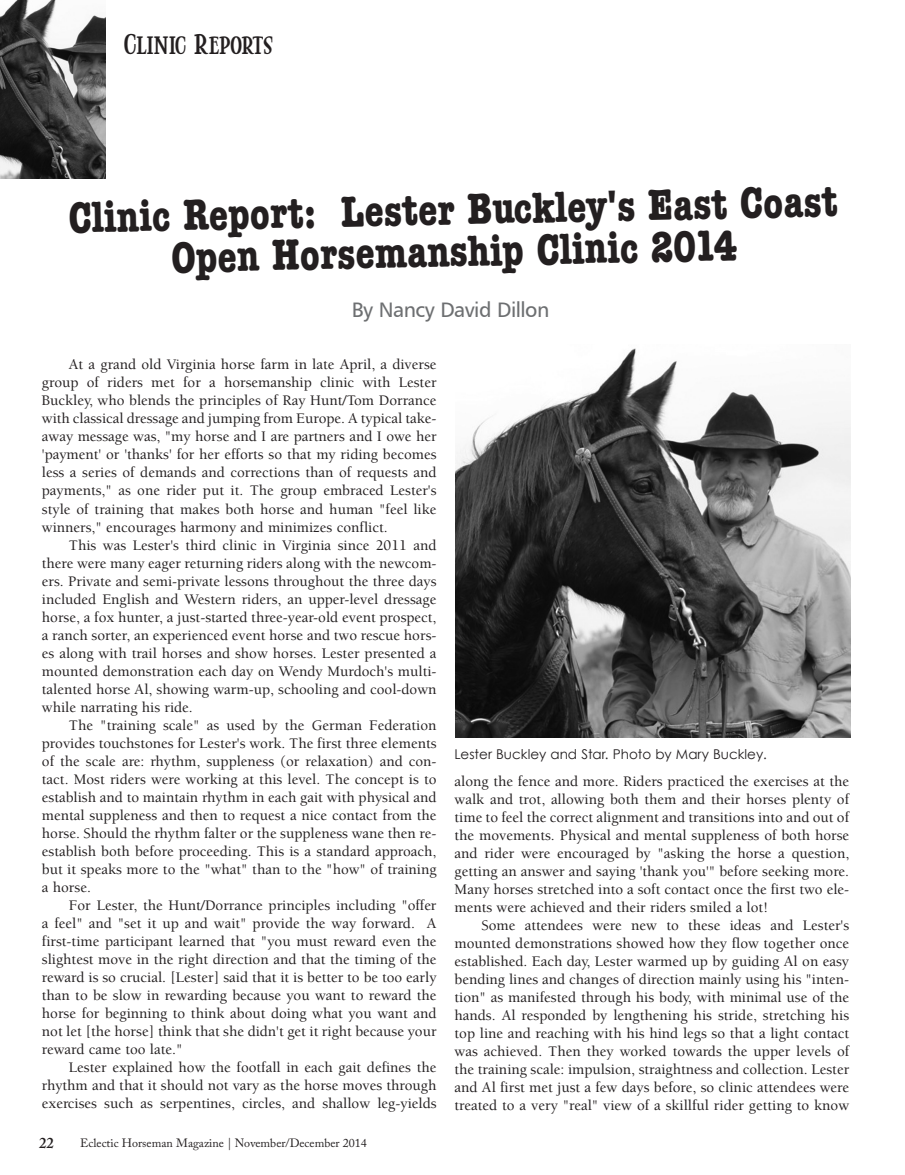
<style>
.page{position:relative;width:905px;height:1175px;background:#fff}
.page>*{position:absolute;margin:0;border:0;box-sizing:border-box;transform-origin:0 0}
.Body{font:700 condensed 45px/41.8px "American Typewriter";color:#231f20;text-align:center}
.t1{font:30px "LHF Hertford";color:#231f20}
.Body-2{font:21px "Humanist 777 BT Roman B";letter-spacing:-.025em;color:#6d6f71}
.Body-3{font:500 15px/18px "Berkeley";color:#231f20;text-align:justify}
.t2{font:600 15px "Adobe Caslon Pro";color:#231f20}
.Captions{font:13.5px "Century Gothic";color:#231f20}
.t3{font:12px "Adobe Caslon Pro";color:#231f20}
</style>
<div class="page">
<div style="left:0;top:0;width:109px;height:176px;background:linear-gradient(to bottom,#fff,#fff)"></div>
<img style="left:0;top:0;width:105px;height:178px">
<img style="left:455px;top:348px;width:395px;height:389px">
<p class="t1" style="left:125px;top:29px;width:150px">Clinic Reports</p>
<p class="Body" style="left:68px;top:194px;width:771px;rotate:-1deg">Clinic Report: Lester Buckley's East Coast<br>Open Horsemanship Clinic 2014</p>
<p class="Body-2" style="left:352px;top:296px;width:199px">By Nancy David Dillon</p>
<p class="Body-3" style="left:42px;top:356px;width:396px;text-indent:27px">At a grand old Virginia horse farm in late April, a diverse group of riders met for a horsemanship clinic with Lester Buckley, who blends the principles of Ray Hunt/Tom Dorrance with classical dressage and jumping from Europe. A typical take&shy;away message was, "my horse and I are partners and I owe her 'payment' or 'thanks' for her efforts so that my riding becomes less a series of demands and corrections than of requests and payments," as one rider put it. The group embraced Lester's style of training that makes both horse and human "feel like winners," encourages harmony and minimizes conflict.</p>
<p class="Body-3" style="left:42px;top:536px;width:396px;text-indent:27px">This was Lester's third clinic in Virginia since 2011 and there were many eager returning riders along with the newcom&shy;ers. Private and semi-private lessons throughout the three days included English and Western riders, an upper-level dressage horse, a fox hunter, a just-started three-year-old event prospect, a ranch sorter, an experienced event horse and two rescue hors&shy;es along with trail horses and show horses. Lester presented a mounted demonstration each day on Wendy Murdoch's multi&shy;talented horse Al, showing warm-up, schooling and cool-down while narrating his ride.</p>
<p class="Body-3" style="left:42px;top:716px;width:396px;text-indent:27px">The "training scale" as used by the German Federation provides touchstones for Lester's work. The first three elements of the scale are: rhythm, suppleness (or relaxation) and con&shy;tact. Most riders were working at this level. The concept is to establish and to maintain rhythm in each gait with physical and mental suppleness and then to request a nice contact from the horse. Should the rhythm falter or the suppleness wane then re&shy;establish both before proceeding. This is a standard approach, but it speaks more to the "what" than to the "how" of training a horse.</p>
<p class="Body-3" style="left:42px;top:896px;width:396px;text-indent:27px">For Lester, the Hunt/Dorrance principles including "offer a feel" and "set it up and wait" provide the way forward. A first-time participant learned that "you must reward even the slightest move in the right direction and that the timing of the reward is so crucial. [Lester] said that it is better to be too early than to be slow in rewarding because you want to reward the horse for beginning to think about doing what you want and not let [the horse] think that she didn't get it right because your reward came too late."</p>
<p class="Body-3" style="left:42px;top:1058px;width:396px;text-indent:27px">Lester explained how the footfall in each gait defines the rhythm and that it should not vary as the horse moves through exercises such as serpentines, circles, and shallow leg-yields</p>
<p class="t2" style="left:39px;top:1133px;width:16px">22</p>
<p class="t3" style="left:80px;top:1135px;width:288px">Eclectic Horseman Magazine | November/December 2014</p>
<p class="Captions" style="left:454px;top:746px;width:314px">Lester Buckley and Star. Photo by Mary Buckley.</p>
<p class="Body-3" style="left:454px;top:772px;width:396px">along the fence and more. Riders practiced the exercises at the walk and trot, allowing both them and their horses plenty of time to feel the correct alignment and transitions into and out of the movements. Physical and mental suppleness of both horse and rider were encouraged by "asking the horse a question, getting an answer and saying 'thank you'" before seeking more.<br>Many horses stretched into a soft contact once the first two ele&shy;ments were achieved and their riders smiled a lot!</p>
<p class="Body-3" style="left:454px;top:916px;width:396px;text-indent:27px">Some attendees were new to these ideas and Lester's mounted demonstrations showed how they flow together once established. Each day, Lester warmed up by guiding Al on easy bending lines and changes of direction mainly using his "inten&shy;tion" as manifested through his body, with minimal use of the hands. Al responded by lengthening his stride, stretching his top line and reaching with his hind legs so that a light contact was achieved. Then they worked towards the upper levels of the training scale: impulsion, straightness and collection. Lester and Al first met just a few days before, so clinic attendees were treated to a very "real" view of a skillful rider getting to know</p>
</div>
